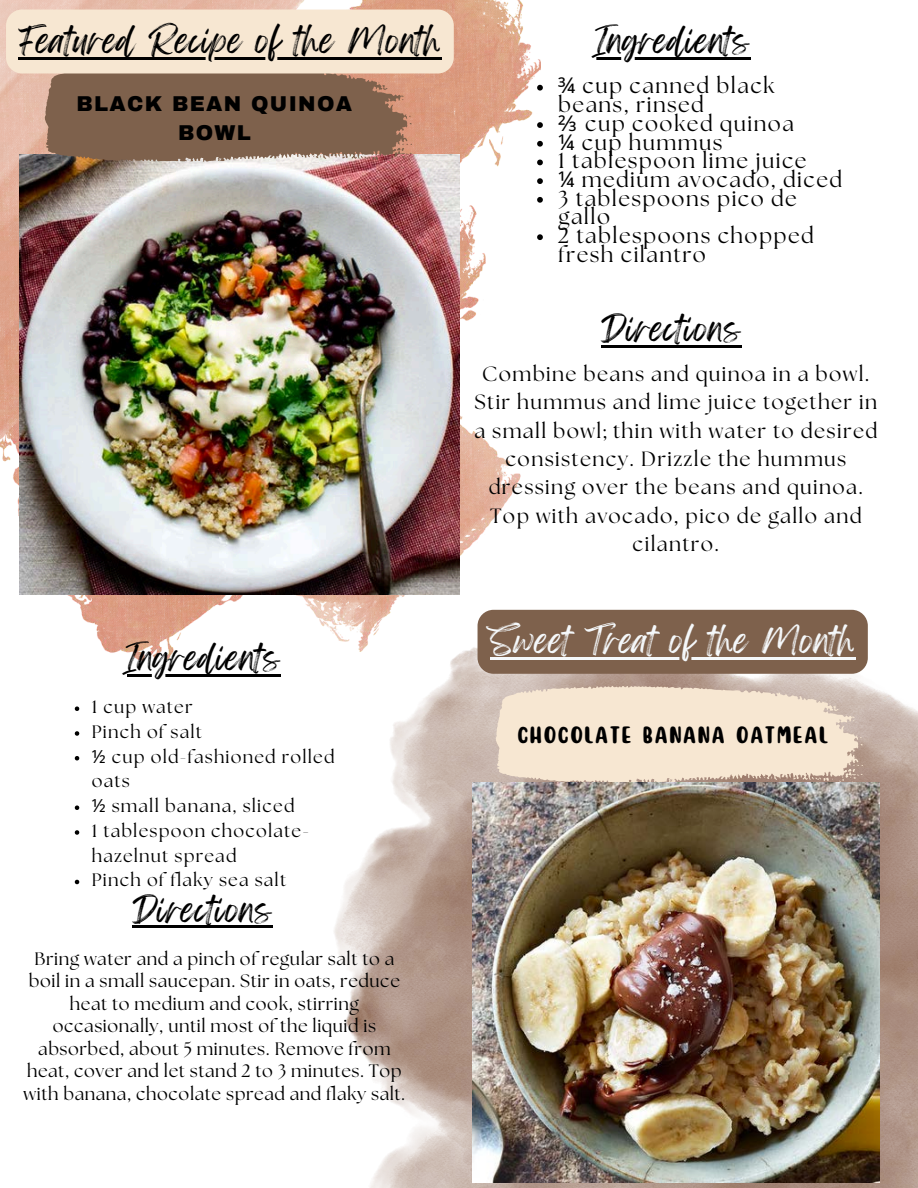
<style>
.page{position:relative;width:918px;height:1188px;background:#fff}
.page>*{position:absolute;margin:0;border:0;box-sizing:border-box;transform-origin:0 0}
.t1{font:30.6px "Feeling Passionate";letter-spacing:.03em;color:#000}
.t2{font:30.6px "Feeling Passionate";letter-spacing:.03em;color:#f5f8fa}
.t3{font:30px "Feeling Passionate";letter-spacing:.03em;color:#000}
.t4{font:25.5px "Monkey";letter-spacing:.065em;color:#000}
.t5{font:21.75px/18.8px "The Seasons";letter-spacing:.065em;color:#000}
.t6{font:900 21px/29.2px "Archivo";letter-spacing:.065em;color:#000;text-align:center}
.t7{font:20.55px/28.3px "The Seasons";letter-spacing:.065em;color:#000;text-align:center}
.t8{font:18px/22.5px "The Seasons";letter-spacing:.03em;color:#000;text-align:center}
.t9{font:18px/24.8px "The Seasons";letter-spacing:.065em;color:#000}
.s1{font-family:"Noto Sans"}
</style>
<div class="page">
<img style="left:0;top:0;width:540px;height:661px">
<img style="left:333px;top:621px;width:585px;height:567px">
<svg style="left:496px;top:686px;width:367px;height:96px;background:#efdeca"></svg>
<img style="left:19px;top:154px;width:440px;height:440px">
<svg style="left:45px;top:73px;width:367px;height:88px;background:#876853"></svg>
<img style="left:472px;top:783px;width:408px;height:399px">
<div style="left:6px;top:10px;width:448px;height:63px;background:#f7e7d2;border-radius:16px"></div>
<hr style="left:19px;top:57px;width:423px;height:3px;background:#000">
<svg style="left:537px;top:85px;width:6px;height:6px"></svg>
<svg style="left:537px;top:122px;width:6px;height:6px"></svg>
<svg style="left:537px;top:141px;width:6px;height:6px"></svg>
<svg style="left:537px;top:160px;width:6px;height:5px"></svg>
<svg style="left:537px;top:178px;width:6px;height:6px"></svg>
<svg style="left:537px;top:197px;width:6px;height:6px"></svg>
<svg style="left:537px;top:234px;width:6px;height:6px"></svg>
<hr style="left:592px;top:57px;width:158px;height:2px;background:#000">
<hr style="left:601px;top:345px;width:140px;height:3px;background:#000">
<svg style="left:75px;top:706px;width:4px;height:5px"></svg>
<svg style="left:75px;top:731px;width:4px;height:5px"></svg>
<svg style="left:75px;top:756px;width:4px;height:4px"></svg>
<svg style="left:75px;top:805px;width:4px;height:5px"></svg>
<svg style="left:75px;top:830px;width:4px;height:5px"></svg>
<svg style="left:75px;top:880px;width:4px;height:4px"></svg>
<hr style="left:123px;top:674px;width:158px;height:2px;background:#000">
<hr style="left:132px;top:926px;width:141px;height:2px;background:#000">
<div style="left:478px;top:610px;width:390px;height:64px;background:#7e614c;border-radius:16px"></div>
<hr style="left:490px;top:658px;width:366px;height:2px;background:#f5f8fa">
<p class="t1" style="left:19px;top:16px;width:424px">Featured Recipe of the Month</p>
<h1 class="t6" style="left:77px;top:89px;width:277px">BLACK BEAN QUINOA<br>BOWL</h1>
<p class="t3" style="left:123px;top:633px;width:159px">Ingredients</p>
<p class="t9" style="left:92px;top:696px;width:102px">1 cup water</p>
<h2 class="t9" style="left:92px;top:721px;width:112px">Pinch of salt</h2>
<p class="t9" style="left:92px;top:745px;width:244px"><span class="s1">½</span> cup old-fashioned rolled oats</p>
<h1 class="t9" style="left:92px;top:795px;width:204px"><span class="s1">½</span> small banana, sliced</h1>
<p class="t9" style="left:92px;top:820px;width:219px">1 tablespoon chocolate&shy;hazelnut spread</p>
<p class="t9" style="left:92px;top:869px;width:196px">Pinch of flaky sea salt</p>
<p class="t3" style="left:132px;top:885px;width:141px">Directions</p>
<p class="t8" style="left:24px;top:948px;width:383px">Bring water and a pinch of regular salt to a boil in a small saucepan. Stir in oats, reduce heat to medium and cook, stirring occasionally, until most of the liquid is absorbed, about 5 minutes. Remove from heat, cover and let stand 2 to 3 minutes. Top with banana, chocolate spread and flaky salt.</p>
<h1 class="t3" style="left:592px;top:16px;width:159px">Ingredients</h1>
<p class="t5" style="left:558px;top:78px;width:218px"><span class="s1">¾</span> cup canned black beans, rinsed</p>
<p class="t5" style="left:558px;top:115px;width:237px"><span class="s1">⅔</span> cup cooked quinoa</p>
<p class="t5" style="left:558px;top:134px;width:166px"><span class="s1">¼</span> cup hummus</p>
<p class="t5" style="left:558px;top:153px;width:250px">1 tablespoon lime juice</p>
<p class="t5" style="left:558px;top:171px;width:285px"><span class="s1">¼</span> medium avocado, diced</p>
<p class="t5" style="left:558px;top:190px;width:240px">3 tablespoons pico de gallo</p>
<p class="t5" style="left:558px;top:227px;width:257px">2 tablespoons chopped fresh cilantro</p>
<p class="t3" style="left:601px;top:304px;width:141px">Directions</p>
<h4 class="t7" style="left:474px;top:361px;width:404px">Combine beans and quinoa in a bowl.<br>Stir hummus and lime juice together in a small bowl; thin with water to desired consistency. Drizzle the hummus dressing over the beans and quinoa.<br>Top with avocado, pico de gallo and cilantro.</h4>
<p class="t2" style="left:490px;top:616px;width:366px">Sweet Treat of the Month</p>
<h1 class="t4" style="left:517px;top:722px;width:312px">CHOCOLATE BANANA OATMEAL</h1>
</div>
